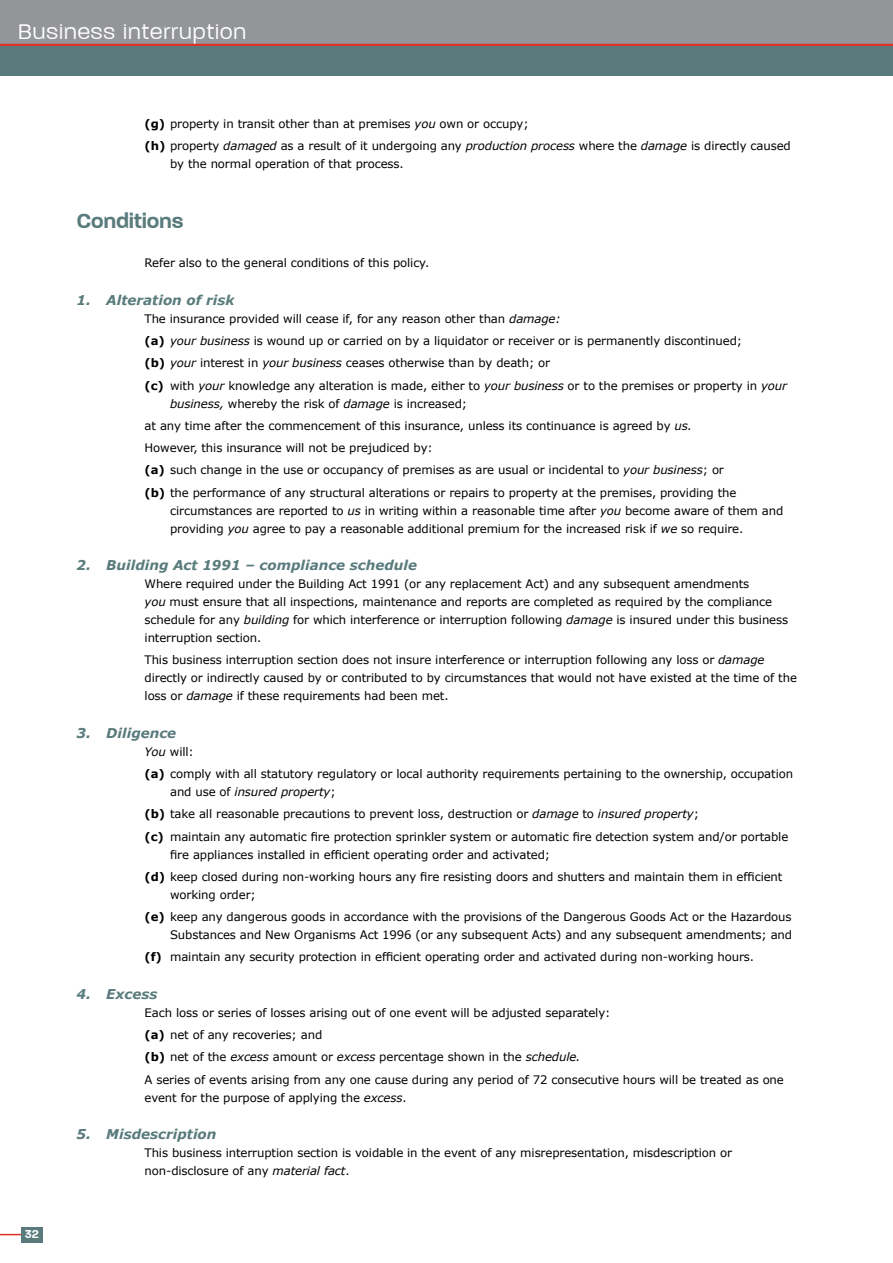
<style>
.page{position:relative;width:893px;height:1263px;background:#fff}
.page>*{position:absolute;margin:0;border:0;box-sizing:border-box;transform-origin:0 0}
.t1{font:300 24.75px "V Paralucent";letter-spacing:.04em;color:#fff}
.t2{font:600 24px "V Paralucent";letter-spacing:-.01em;color:#597b7c}
.t3{font:italic 700 13.5px "Verdana";color:#597b7c}
.t4{font:600 13.5px "V Paralucent";color:#fff}
.t5{font:11.7px/22.2px "Verdana";letter-spacing:-.01em;color:#000}
.s1{font-weight:700}
.s2{font-style:italic}
</style>
<div class="page">
<div style="left:0;top:0;width:893px;height:45px;background:#939598"></div>
<svg style="left:0;top:1234px;width:21px;height:1px"></svg>
<div style="left:21px;top:1227px;width:21px;height:15px;background:#597b7c"></div>
<div style="left:0;top:45px;width:893px;height:30px;background:#597b7c"></div>
<hr style="left:0;top:44px;width:893px;height:2px;background:#e03128">
<h1 class="t1" style="left:18px;top:18px;width:229px">Business interruption</h1>
<p class="t5" style="left:145px;top:112px;width:648px"><span class="s1">(g)</span> property in transit other than at premises <span class="s2">you</span> own or occupy;<br><span class="s1">(h)</span> property <span class="s2">damaged</span> as a result of it undergoing any <span class="s2">production process</span> where the <span class="s2">damage</span> is directly caused</p>
<p class="t5" style="left:170px;top:153px;width:235px">by the normal operation of that process.</p>
<p class="t4" style="left:25px;top:1227px;width:16px">32</p>
<h2 class="t2" style="left:77px;top:208px;width:108px">Conditions</h2>
<p class="t5" style="left:145px;top:252px;width:286px">Refer also to the general conditions of this policy.</p>
<p class="t3" style="left:77px;top:291px;width:159px">1. Alteration of risk</p>
<p class="t5" style="left:145px;top:307px;width:644px">The insurance provided will cease if, for any reason other than <span class="s2">damage:<br></span><span class="s1">(a)</span> <span class="s2">your business</span> is wound up or carried on by a liquidator or receiver or is permanently discontinued;<br><span class="s1">(b)</span> <span class="s2">your</span> interest in <span class="s2">your business</span> ceases otherwise than by death; or<br><span class="s1">(c)</span> with <span class="s2">your</span> knowledge any alteration is made, either to <span class="s2">your business</span> or to the premises or property in <span class="s2">your</span></p>
<p class="t5" style="left:145px;top:392px;width:593px;text-indent:26px"><span class="s2">business,</span> whereby the risk of <span class="s2">damage</span> is increased;<br>at any time after the commencement of this insurance, unless its continuance is agreed by <span class="s2">us.<br></span>However, this insurance will not be prejudiced by:<br><span class="s1">(a)</span> such change in the use or occupancy of premises as are usual or incidental to <span class="s2">your business</span>; or <span class="s1">(b)</span> the performance of any structural alterations or repairs to property at the premises, providing the</p>
<p class="t5" style="left:170px;top:501px;width:615px;line-height:18px">circumstances are reported to <span class="s2">us</span> in writing within a reasonable time after <span class="s2">you</span> become aware of them and providing <span class="s2">you</span> agree to pay a reasonable additional premium for the increased risk if <span class="s2">we</span> so require.</p>
<p class="t3" style="left:77px;top:556px;width:342px">2. Building Act 1991 – compliance schedule</p>
<p class="t5" style="left:145px;top:574px;width:645px;line-height:18px">Where required under the Building Act 1991 (or any replacement Act) and any subsequent amendments<br><span class="s2">you</span> must ensure that all inspections, maintenance and reports are completed as required by the compliance schedule for any <span class="s2">building</span> for which interference or interruption following <span class="s2">damage</span> is insured under this business interruption section.</p>
<p class="t5" style="left:145px;top:651px;width:654px;line-height:18px">This business interruption section does not insure interference or interruption following any loss or <span class="s2">damage </span>directly or indirectly caused by or contributed to by circumstances that would not have existed at the time of the loss or <span class="s2">damage</span> if these requirements had been met.</p>
<p class="t3" style="left:77px;top:724px;width:101px">3. Diligence</p>
<p class="t5" style="left:145px;top:740px;width:650px"><span class="s2">You</span> will:<br><span class="s1">(a)</span> comply with all statutory regulatory or local authority requirements pertaining to the ownership, occupation</p>
<p class="t5" style="left:145px;top:780px;width:645px;text-indent:26px">and use of <span class="s2">insured property</span>;<br><span class="s1">(b)</span> take all reasonable precautions to prevent loss, destruction or <span class="s2">damage</span> to <span class="s2">insured property</span>;<br><span class="s1">(c)</span> maintain any automatic fire protection sprinkler system or automatic fire detection system and/or portable</p>
<p class="t5" style="left:145px;top:843px;width:639px;text-indent:26px">fire appliances installed in efficient operating order and activated;<br><span class="s1">(d)</span> keep closed during non-working hours any fire resisting doors and shutters and maintain them in efficient</p>
<p class="t5" style="left:145px;top:883px;width:649px;text-indent:26px">working order;<br><span class="s1">(e)</span> keep any dangerous goods in accordance with the provisions of the Dangerous Goods Act or the Hazardous</p>
<p class="t5" style="left:145px;top:923px;width:649px;text-indent:26px">Substances and New Organisms Act 1996 (or any subsequent Acts) and any subsequent amendments; and <span class="s1">(f)</span> maintain any security protection in efficient operating order and activated during non-working hours.</p>
<p class="t3" style="left:77px;top:985px;width:82px">4. Excess</p>
<p class="t5" style="left:145px;top:1001px;width:641px">Each loss or series of losses arising out of one event will be adjusted separately:<br><span class="s1">(a)</span> net of any recoveries; and<br><span class="s1">(b)</span> net of the <span class="s2">excess</span> amount or <span class="s2">excess</span> percentage shown in the <span class="s2">schedule.<br></span>A series of events arising from any one cause during any period of 72 consecutive hours will be treated as one</p>
<p class="t5" style="left:145px;top:1086px;width:264px">event for the purpose of applying the <span class="s2">excess</span>.</p>
<p class="t3" style="left:77px;top:1125px;width:141px">5. Misdescription</p>
<p class="t5" style="left:145px;top:1143px;width:589px;line-height:18px">This business interruption section is voidable in the event of any misrepresentation, misdescription or non-disclosure of any <span class="s2">material fact</span>.</p>
</div>
